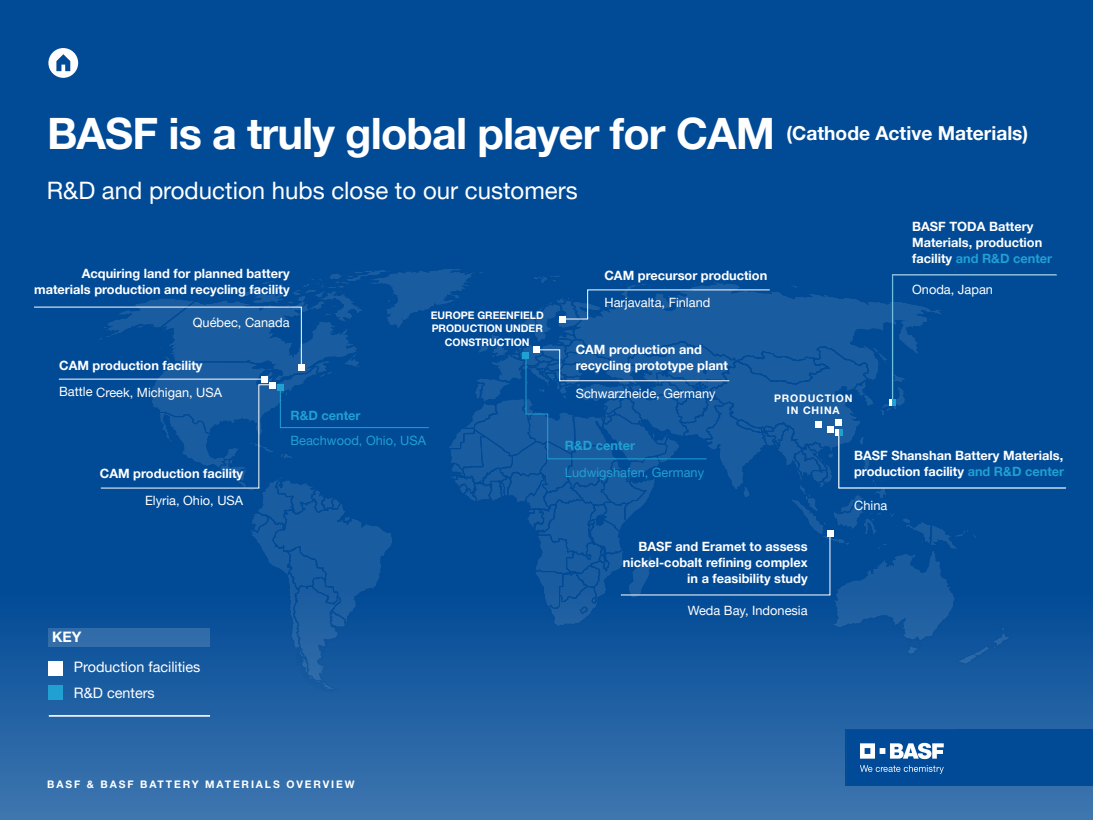
<style>
.page{position:relative;width:1093px;height:820px;background:#fff}
.page>*{position:absolute;margin:0;border:0;box-sizing:border-box;transform-origin:0 0}
.t1{font:700 43.2px "Helvetica Neue LT Pro";letter-spacing:-.02em;color:#fff}
.t2{font:24px "Helvetica Neue LT Pro";color:#fff}
.t3{font:700 19.2px "Helvetica Neue LT Pro";color:#fff}
.t4{font:14.4px/25.8px "Helvetica Neue LT Pro";color:#fff}
.t5{font:700 14.4px "Helvetica Neue LT Pro";color:#fff}
.t6{font:700 12.8px/16.2px "Helvetica Neue LT Pro";color:#fff}
.t7{font:12.8px "Helvetica Neue LT Pro";color:#fff}
.t8{font:12.8px "Helvetica Neue LT Pro";color:#21a0d2}
.t9{font:700 12.8px "Helvetica Neue LT Pro";color:#21a0d2}
.t10{font:700 10.4px/13.8px "Helvetica Neue LT Pro";color:#fff;text-align:center}
.t11{font:700 10.4px "Helvetica Neue LT Pro";letter-spacing:.18em;color:#fff}
.t12{font:700 10.4px/12.2px "Helvetica Neue LT Pro";letter-spacing:.08em;color:#fff;text-align:center}
.s1{color:#21a0d2}
</style>
<div class="page">
<div style="left:0;top:0;width:1093px;height:819px;background:#004a96"></div>
<div style="left:0;top:534px;width:1093px;height:285px;background:linear-gradient(to bottom,#004392,#3d75ae)"></div>
<div style="left:846px;top:728px;width:247px;height:57px;background:#004a96"></div>
<img style="left:846px;top:729px;width:98px;height:45px">
<div style="left:49px;top:684px;width:14px;height:14px;background:#21a0d2"></div>
<hr style="left:49px;top:714px;width:161px;height:2px;background:#fff">
<svg style="left:33px;top:269px;width:1033px;height:422px"></svg>
<svg style="left:48px;top:48px;width:30px;height:30px"></svg>
<h1 class="t1" style="left:47px;top:107px;width:729px">BASF is a truly global player for CAM</h1>
<h3 class="t3" style="left:786px;top:121px;width:243px">(Cathode Active Materials)</h3>
<h2 class="t2" style="left:47px;top:175px;width:532px">R&amp;D and production hubs close to our customers</h2>
<p class="t6" style="left:34px;top:264px;width:257px;text-align:right">Acquiring land for planned battery materials production and recycling facility</p>
<p class="t7" style="left:193px;top:315px;width:98px">Québec, Canada</p>
<p class="t6" style="left:59px;top:357px;width:145px">CAM production facility</p>
<p class="t7" style="left:59px;top:384px;width:164px">Battle Creek, Michigan, USA</p>
<p class="t10" style="left:431px;top:308px;width:115px">EUROPE GREENFIELD<br>PRODUCTION UNDER<br>CONSTRUCTION</p>
<p class="t6" style="left:100px;top:465px;width:145px">CAM production facility</p>
<p class="t7" style="left:145px;top:493px;width:100px">Elyria, Ohio, USA</p>
<p class="t9" style="left:290px;top:407px;width:72px">R&amp;D center</p>
<p class="t8" style="left:290px;top:432px;width:137px">Beachwood, Ohio, USA</p>
<p class="t6" style="left:604px;top:267px;width:164px">CAM precursor production</p>
<p class="t7" style="left:604px;top:294px;width:107px">Harjavalta, Finland</p>
<p class="t6" style="left:576px;top:341px;width:154px">CAM production and recycling prototype plant</p>
<p class="t7" style="left:576px;top:385px;width:141px">Schwarzheide, Germany</p>
<p class="t9" style="left:565px;top:437px;width:72px">R&amp;D center</p>
<p class="t8" style="left:565px;top:464px;width:141px">Ludwigshafen, Germany</p>
<p class="t12" style="left:774px;top:391px;width:80px">PRODUCTION<br>IN CHINA</p>
<p class="t6" style="left:912px;top:218px;width:142px">BASF TODA Battery<br>Materials, production facility <span class="s1">and R&amp;D center</span></p>
<p class="t7" style="left:912px;top:281px;width:82px">Onoda, Japan</p>
<p class="t6" style="left:854px;top:446px;width:211px">BASF Shanshan Battery Materials, production facility <span class="s1">and R&amp;D center</span></p>
<p class="t7" style="left:854px;top:497px;width:35px">China</p>
<p class="t5" style="left:52px;top:627px;width:31px">KEY</p>
<p class="t4" style="left:74px;top:653px;width:128px">Production facilities<br>R&amp;D centers</p>
<p class="t11" style="left:47px;top:777px;width:309px">BASF &amp; BASF BATTERY MATERIALS OVERVIEW</p>
<p class="t6" style="left:623px;top:537px;width:186px;text-align:right">BASF and Eramet to assess nickel-cobalt refining complex in a feasibility study</p>
<p class="t7" style="left:688px;top:602px;width:121px">Weda Bay, Indonesia</p>
</div>
